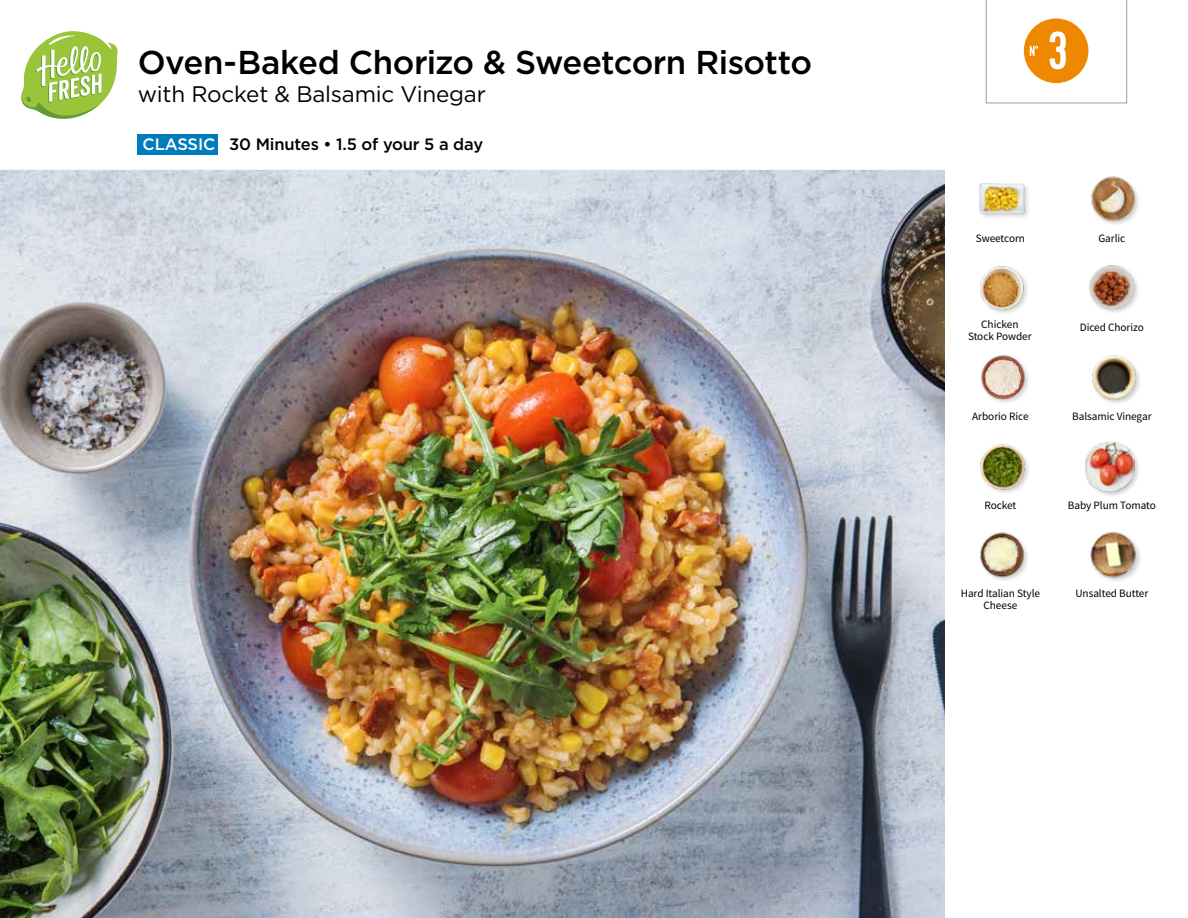
<style>
.page{position:relative;width:1188px;height:918px;background:#fff}
.page>*{position:absolute;margin:0;border:0;box-sizing:border-box;transform-origin:0 0}
.t1{font:54px "Kapra";color:#fff}
.t2{font:500 33px "Gotham";letter-spacing:-.02em;color:#000}
.t3{font:22.5px "Gotham";letter-spacing:-.01em;color:#000}
.t4{font:500 16.5px "Gotham";letter-spacing:-.01em;color:#000}
.t5{font:11.25px "Source Sans Pro";letter-spacing:-.005em;color:#000}
.s1{color:#fff}
</style>
<div class="page">
<svg style="left:21px;top:31px;width:97px;height:88px"></svg>
<img style="left:0;top:170px;width:945px;height:748px">
<div style="left:138px;top:134px;width:80px;height:20px;background:#007bbb"></div>
<img style="left:980px;top:532px;width:48px;height:49px">
<img style="left:1090px;top:531px;width:50px;height:50px">
<div style="left:1083px;top:440px;width:59px;height:58px;background:#000;opacity:.2"></div>
<img style="left:1085px;top:441px;width:50px;height:51px">
<img style="left:980px;top:444px;width:49px;height:49px">
<img style="left:981px;top:355px;width:48px;height:48px">
<img style="left:1092px;top:355px;width:48px;height:48px">
<img style="left:1089px;top:265px;width:49px;height:48px">
<img style="left:980px;top:266px;width:48px;height:47px">
<img style="left:979px;top:183px;width:49px;height:35px">
<img style="left:1091px;top:176px;width:48px;height:49px">
<svg style="left:986px;top:0;width:141px;height:104px"></svg>
<h2 class="t2" style="left:138px;top:41px;width:676px">Oven-Baked Chorizo &amp; Sweetcorn Risotto</h2>
<h3 class="t3" style="left:138px;top:82px;width:350px">with Rocket &amp; Balsamic Vinegar</h3>
<h3 class="t4" style="left:143px;top:133px;width:342px"><span class="s1">CLASSIC</span> 30 Minutes • 1.5 of your 5 a day</h3>
<h1 class="t1" style="left:1048px;top:19px;width:21px">3</h1>
<p class="t5" style="left:976px;top:231px;width:51px">Sweetcorn</p>
<p class="t5" style="left:1098px;top:231px;width:28px">Garlic</p>
<p class="t5" style="left:981px;top:317px;width:39px">Chicken</p>
<p class="t5" style="left:1080px;top:320px;width:66px">Diced Chorizo</p>
<p class="t5" style="left:968px;top:329px;width:65px">Stock Powder</p>
<p class="t5" style="left:972px;top:409px;width:58px">Arborio Rice</p>
<p class="t5" style="left:1072px;top:409px;width:81px">Balsamic Vinegar</p>
<p class="t5" style="left:984px;top:498px;width:33px">Rocket</p>
<p class="t5" style="left:1068px;top:498px;width:89px">Baby Plum Tomato</p>
<p class="t5" style="left:961px;top:586px;width:81px">Hard Italian Style</p>
<p class="t5" style="left:1075px;top:586px;width:74px">Unsalted Butter</p>
<p class="t5" style="left:984px;top:598px;width:35px">Cheese</p>
</div>
